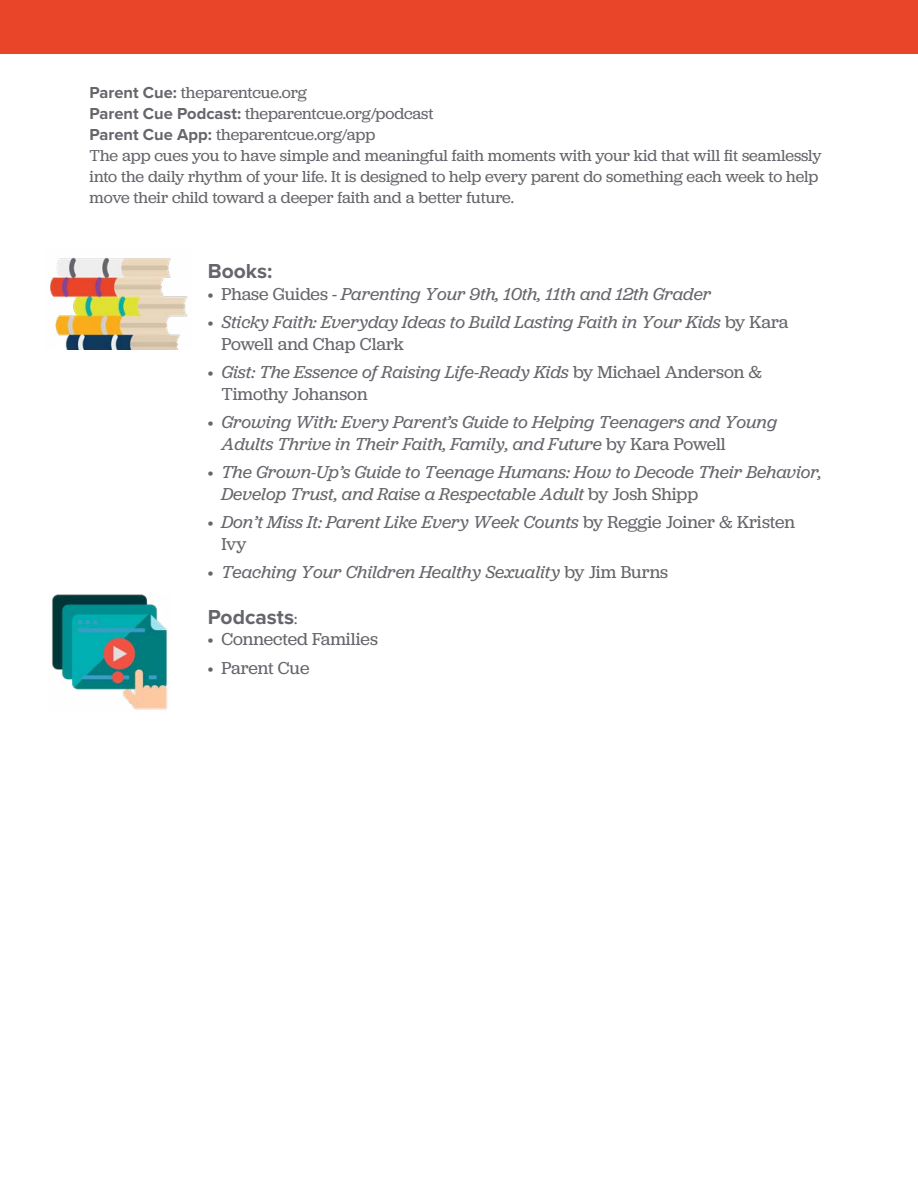
<style>
.page{position:relative;width:918px;height:1188px;background:#fff}
.page>*{position:absolute;margin:0;border:0;box-sizing:border-box;transform-origin:0 0}
.t1{font:700 21px "Proxima Nova";color:#65656b}
.t2{font:italic 18px/21.6px "Jubilat";color:#65656b}
.t3{font:18px "Jubilat";color:#65656b}
.t4{font:16.5px/21px "Jubilat";letter-spacing:-.005em;color:#65656b}
.s1{font-family:"Proxima Nova";font-weight:700}
.s2{font-style:normal}
.s3{font-family:"Jubilat";font-weight:400;font-size:16.5px}
</style>
<div class="page">
<div style="left:0;top:0;width:918px;height:54px;background:#e84529"></div>
<img style="left:50px;top:257px;width:138px;height:92px">
<img style="left:52px;top:595px;width:116px;height:115px">
<p class="t4" style="left:90px;top:82px;width:733px"><span class="s1">Parent Cue:</span> theparentcue.org<br><span class="s1">Parent Cue Podcast:</span> theparentcue.org/podcast<br><span class="s1">Parent Cue App:</span> theparentcue.org/app<br>The app cues you to have simple and meaningful faith moments with your kid that will fit seamlessly into the daily rhythm of your life. It is designed to help every parent do something each week to help move their child toward a deeper faith and a better future.</p>
<p class="t1" style="left:208px;top:256px;width:66px">Books:</p>
<p class="t2" style="left:208px;top:283px;width:505px"><span class="s2">• Phase Guides -</span> Parenting Your 9th, 10th, 11th and 12th Grader</p>
<p class="t2" style="left:221px;top:311px;width:569px;text-indent:-14px">• Sticky Faith: Everyday Ideas to Build Lasting Faith in Your Kids <span class="s2">by Kara<br>Powell and Chap Clark</span></p>
<p class="t2" style="left:221px;top:361px;width:542px;text-indent:-14px">• Gist: The Essence of Raising Life-Ready Kids <span class="s2">by Michael Anderson &amp;<br>Timothy Johanson</span></p>
<p class="t2" style="left:221px;top:411px;width:557px;text-indent:-14px">• Growing With: Every Parent’s Guide to Helping Teenagers and Young<br>Adults Thrive in Their Faith, Family, and Future <span class="s2">by Kara Powell</span></p>
<p class="t2" style="left:221px;top:461px;width:602px;text-indent:-14px">• The Grown-Up’s Guide to Teenage Humans: How to Decode Their Behavior,<br>Develop Trust, and Raise a Respectable Adult <span class="s2">by Josh Shipp</span></p>
<p class="t2" style="left:221px;top:511px;width:575px;text-indent:-14px">• Don’t Miss It: Parent Like Every Week Counts <span class="s2">by Reggie Joiner &amp; Kristen<br>Ivy</span></p>
<p class="t2" style="left:208px;top:561px;width:462px">• Teaching Your Children Healthy Sexuality <span class="s2">by Jim Burns</span></p>
<p class="t1" style="left:208px;top:601px;width:91px">Podcasts<span class="s3">:</span></p>
<p class="t3" style="left:208px;top:628px;width:172px">• Connected Families</p>
<p class="t3" style="left:208px;top:656px;width:103px">• Parent Cue</p>
</div>
